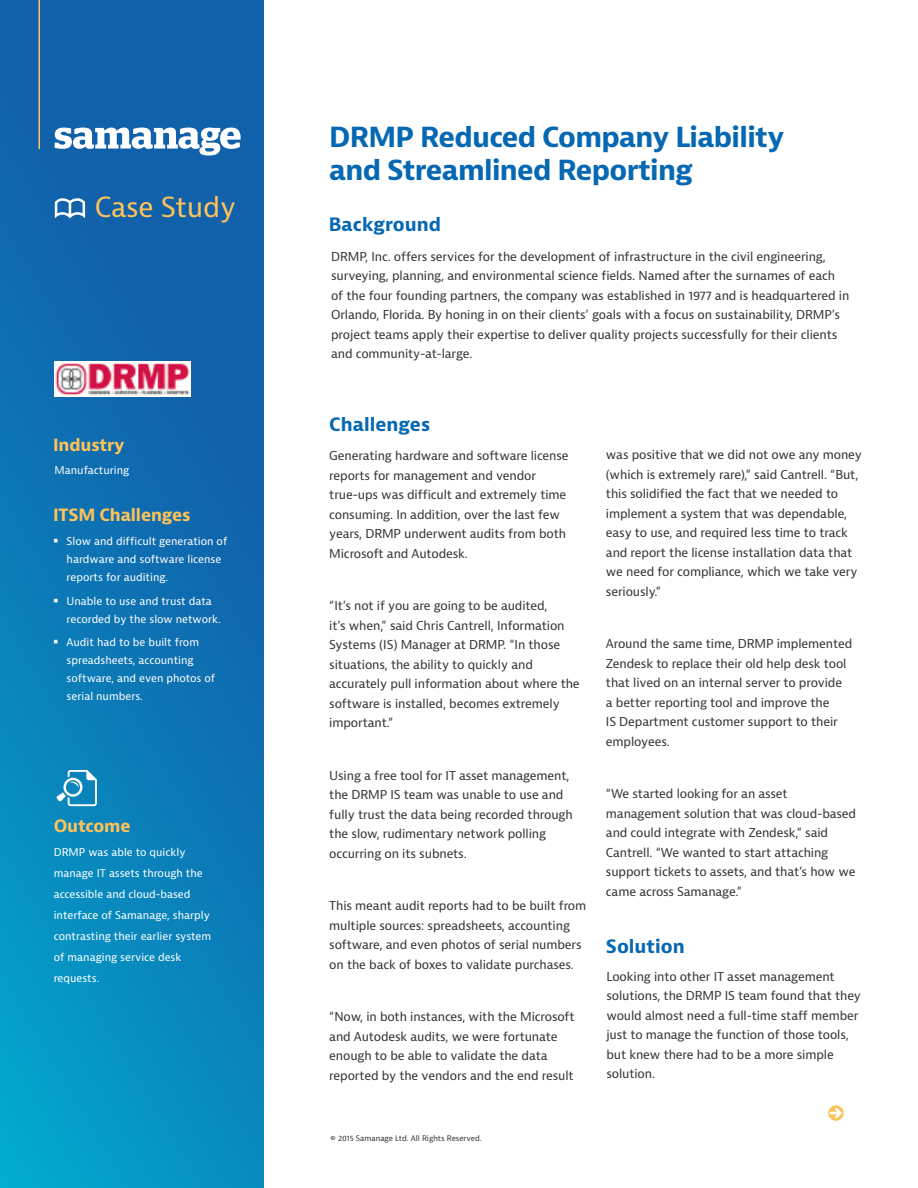
<style>
.page{position:relative;width:918px;height:1188px;background:#fff}
.page>*{position:absolute;margin:0;border:0;box-sizing:border-box;transform-origin:0 0}
.t1{font:700 27px/33px "Bernina Sans";letter-spacing:-.025em;color:#0668b3}
.t2{font:27px "Bernina Sans";letter-spacing:-.01em;color:#fec25a}
.t3{font:700 18px "Bernina Sans";color:#0668b3}
.t4{font:700 16.5px "Bernina Sans";letter-spacing:-.01em;color:#fec25a}
.t5{font:12px/19.5px "Bernina Sans";letter-spacing:-.01em;color:#373534}
.t6{font:10.5px/18px "Bernina Sans";color:#fff}
.t7{font:7.5px "Bernina Sans";color:#373534}
</style>
<div class="page">
<svg style="left:0;top:0;width:263px;height:1188px;background:#0c76b4"></svg>
<hr style="left:39px;top:0;width:1px;height:149px;background:#fec25a">
<svg style="left:55px;top:128px;width:186px;height:28px"></svg>
<svg style="left:55px;top:198px;width:30px;height:20px"></svg>
<svg style="left:828px;top:1105px;width:16px;height:16px"></svg>
<svg style="left:830px;top:1108px;width:12px;height:10px"></svg>
<svg style="left:56px;top:770px;width:41px;height:36px"></svg>
<img style="left:55px;top:361px;width:136px;height:35px">
<svg style="left:54px;top:539px;width:4px;height:4px"></svg>
<svg style="left:54px;top:598px;width:4px;height:4px"></svg>
<svg style="left:54px;top:640px;width:4px;height:3px"></svg>
<h1 class="t2" style="left:95px;top:190px;width:143px">Case Study</h1>
<h3 class="t4" style="left:53px;top:434px;width:73px">Industry</h3>
<p class="t6" style="left:55px;top:462px;width:76px">Manufacturing</p>
<h3 class="t4" style="left:53px;top:505px;width:139px">ITSM Challenges</h3>
<p class="t6" style="left:67px;top:533px;width:162px">Slow and difficult generation of hardware and software license reports for auditing.</p>
<p class="t6" style="left:67px;top:592px;width:156px">Unable to use and trust data recorded by the slow network.</p>
<p class="t6" style="left:67px;top:633px;width:150px">Audit had to be built from spreadsheets, accounting software, and even photos of serial numbers.</p>
<h3 class="t4" style="left:54px;top:815px;width:78px">Outcome</h3>
<p class="t6" style="left:54px;top:842px;width:159px;line-height:21px">DRMP was able to quickly manage IT assets through the accessible and cloud-based interface of Samanage, sharply contrasting their earlier system of managing service desk requests.</p>
<h1 class="t1" style="left:329px;top:122px;width:457px">DRMP Reduced Company Liability and Streamlined Reporting</h1>
<h2 class="t3" style="left:329px;top:213px;width:114px">Background</h2>
<p class="t5" style="left:331px;top:247px;width:520px">DRMP, Inc. offers services for the development of infrastructure in the civil engineering, surveying, planning, and environmental science fields. Named after the surnames of each of the four founding partners, the company was established in 1977 and is headquartered in Orlando, Florida. By honing in on their clients’ goals with a focus on sustainability, DRMP’s project teams apply their expertise to deliver quality projects successfully for their clients and community-at-large.</p>
<h2 class="t3" style="left:329px;top:413px;width:102px">Challenges</h2>
<p class="t5" style="left:329px;top:447px;width:241px">Generating hardware and software license reports for management and vendor true-ups was difficult and extremely time consuming. In addition, over the last few years, DRMP underwent audits from both Microsoft and Autodesk.</p>
<p class="t5" style="left:329px;top:597px;width:252px">“It’s not if you are going to be audited,<br>it’s when,” said Chris Cantrell, Information Systems (IS) Manager at DRMP. “In those situations, the ability to quickly and accurately pull information about where the software is installed, becomes extremely important.”</p>
<p class="t5" style="left:329px;top:766px;width:245px">Using a free tool for IT asset management, the DRMP IS team was unable to use and fully trust the data being recorded through the slow, rudimentary network polling occurring on its subnets.</p>
<p class="t5" style="left:329px;top:897px;width:259px">This meant audit reports had to be built from multiple sources: spreadsheets, accounting software, and even photos of serial numbers on the back of boxes to validate purchases.</p>
<p class="t5" style="left:329px;top:1008px;width:247px">“Now, in both instances, with the Microsoft and Autodesk audits, we were fortunate enough to be able to validate the data reported by the vendors and the end result</p>
<p class="t5" style="left:606px;top:446px;width:257px">was positive that we did not owe any money (which is extremely rare),” said Cantrell. “But, this solidified the fact that we needed to implement a system that was dependable, easy to use, and required less time to track and report the license installation data that we need for compliance, which we take very seriously.”</p>
<p class="t5" style="left:606px;top:635px;width:248px">Around the same time, DRMP implemented Zendesk to replace their old help desk tool that lived on an internal server to provide<br>a better reporting tool and improve the<br>IS Department customer support to their employees.</p>
<p class="t5" style="left:606px;top:785px;width:252px">“We started looking for an asset management solution that was cloud-based and could integrate with Zendesk,” said Cantrell. “We wanted to start attaching support tickets to assets, and that’s how we came across Samanage.”</p>
<h2 class="t3" style="left:606px;top:935px;width:80px">Solution</h2>
<p class="t5" style="left:606px;top:967px;width:256px">Looking into other IT asset management solutions, the DRMP IS team found that they would almost need a full-time staff member just to manage the function of those tools, but knew there had to be a more simple solution.</p>
<p class="t7" style="left:330px;top:1134px;width:153px">© 2015 Samanage Ltd. All Rights Reserved.</p>
</div>
